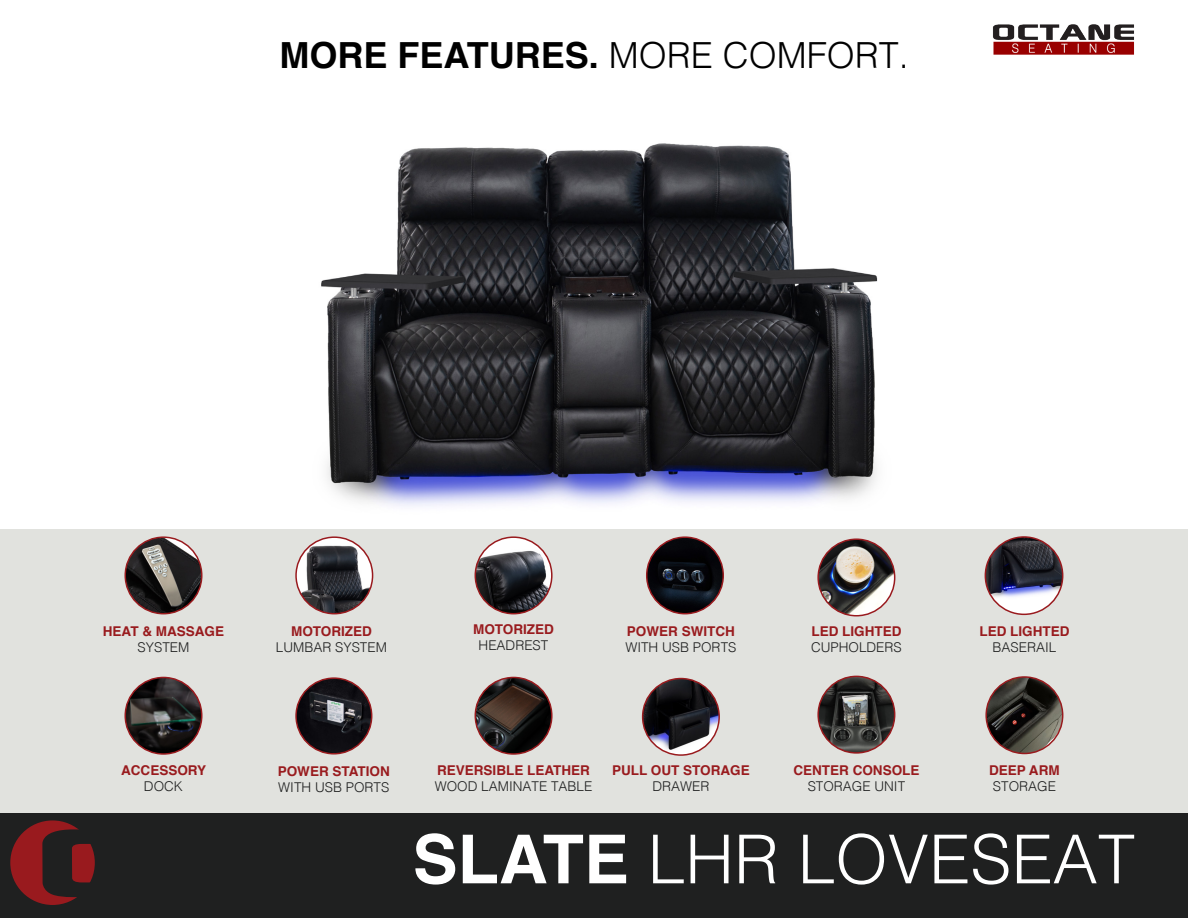
<style>
.page{position:relative;width:1188px;height:918px;background:#fff}
.page>*{position:absolute;margin:0;border:0;box-sizing:border-box;transform-origin:0 0}
.t1{font:300 67.5px "Helvetica";color:#fff}
.t2{font:700 36px "Helvetica";color:#000}
.t3{font:700 13.5px/16.2px "Helvetica";color:#991b1e;text-align:center}
.t4{font:300 13.5px "Helvetica";color:#1f2020}
.s1{font-weight:300}
.s2{font-weight:300;color:#1f2020}
.s3{font-weight:700}
</style>
<div class="page">
<img style="left:321px;top:143px;width:557px;height:363px">
<div style="left:0;top:529px;width:1188px;height:302px;background:#e1e2de"></div>
<div style="left:0;top:814px;width:1188px;height:104px;background:#1f2020"></div>
<img style="left:993px;top:24px;width:141px;height:31px">
<div style="left:10px;top:820px;width:85px;height:85px;background:#991a1e;border-radius:50%"></div>
<svg style="left:42px;top:829px;width:53px;height:68px"></svg>
<img style="left:986px;top:677px;width:77px;height:77px;border-radius:38px">
<div style="left:985px;top:676px;width:78px;height:78px;border:2px solid #991b1e;border-radius:50%"></div>
<img style="left:475px;top:678px;width:75px;height:73px">
<div style="left:475px;top:677px;width:78px;height:78px;border:2px solid #991b1e;border-radius:50%"></div>
<img style="left:818px;top:676px;width:77px;height:77px;border-radius:38px">
<div style="left:817px;top:676px;width:78px;height:78px;border:2px solid #991b1e;border-radius:50%"></div>
<img style="left:125px;top:537px;width:77px;height:77px;border-radius:38px">
<div style="left:124px;top:536px;width:79px;height:78px;border:2px solid #991b1e;border-radius:50%"></div>
<img style="left:820px;top:541px;width:75px;height:74px">
<div style="left:817px;top:538px;width:78px;height:78px;border:2px solid #991a1e;border-radius:50%"></div>
<img style="left:643px;top:679px;width:76px;height:76px">
<div style="left:642px;top:678px;width:78px;height:78px;border:2px solid #991b1e;border-radius:50%"></div>
<img style="left:125px;top:677px;width:77px;height:77px;border-radius:38px">
<div style="left:124px;top:677px;width:79px;height:78px;border:2px solid #991a1e;border-radius:50%"></div>
<img style="left:298px;top:678px;width:74px;height:74px">
<div style="left:295px;top:677px;width:77px;height:78px;border:2px solid #991b1e;border-radius:50%"></div>
<img style="left:475px;top:539px;width:75px;height:71px">
<div style="left:475px;top:536px;width:78px;height:78px;border:2px solid #991b1e;border-radius:50%"></div>
<img style="left:296px;top:537px;width:77px;height:77px;border-radius:38px">
<div style="left:295px;top:536px;width:78px;height:78px;border:2px solid #991a1e;border-radius:50%"></div>
<img style="left:647px;top:537px;width:76px;height:77px;border-radius:38px">
<div style="left:646px;top:536px;width:78px;height:78px;border:2px solid #991a1e;border-radius:50%"></div>
<img style="left:985px;top:537px;width:78px;height:77px;border-radius:39px">
<div style="left:985px;top:536px;width:78px;height:79px;border:2px solid #991a1e;border-radius:50%"></div>
<h2 class="t2" style="left:279px;top:26px;width:631px">MORE FEATURES. <span class="s1">MORE COMFORT.</span></h2>
<p class="t3" style="left:103px;top:623px;width:123px">HEAT &amp; MASSAGE</p>
<p class="t4" style="left:138px;top:636px;width:53px">SYSTEM</p>
<p class="t3" style="left:121px;top:762px;width:87px">ACCESSORY</p>
<p class="t4" style="left:144px;top:775px;width:41px">DOCK</p>
<p class="t3" style="left:291px;top:623px;width:82px">MOTORIZED</p>
<p class="t4" style="left:276px;top:636px;width:113px">LUMBAR SYSTEM</p>
<p class="t3" style="left:473px;top:621px;width:82px">MOTORIZED</p>
<p class="t4" style="left:479px;top:634px;width:71px">HEADREST</p>
<p class="t3" style="left:627px;top:623px;width:109px">POWER SWITCH</p>
<p class="t4" style="left:625px;top:636px;width:113px">WITH USB PORTS</p>
<p class="t3" style="left:811px;top:624px;width:92px">LED LIGHTED</p>
<p class="t4" style="left:811px;top:636px;width:92px">CUPHOLDERS</p>
<p class="t3" style="left:979px;top:624px;width:92px">LED LIGHTED</p>
<p class="t4" style="left:993px;top:636px;width:65px">BASERAIL</p>
<p class="t3" style="left:278px;top:763px;width:114px">POWER STATION</p>
<p class="t4" style="left:278px;top:776px;width:113px">WITH USB PORTS</p>
<p class="t3" style="left:435px;top:762px;width:159px;text-align:left">REVERSIBLE LEATHER<br><span class="s2">WOOD LAMINATE TABLE</span></p>
<p class="t3" style="left:612px;top:762px;width:139px">PULL OUT STORAGE</p>
<p class="t4" style="left:652px;top:775px;width:59px">DRAWER</p>
<p class="t3" style="left:793px;top:762px;width:128px">CENTER CONSOLE<br><span class="s2">STORAGE UNIT</span></p>
<p class="t3" style="left:989px;top:762px;width:72px">DEEP ARM</p>
<p class="t4" style="left:993px;top:775px;width:65px">STORAGE</p>
<p class="t1" style="left:413px;top:802px;width:724px"><span class="s3">SLATE</span> LHR LOVESEAT</p>
</div>
